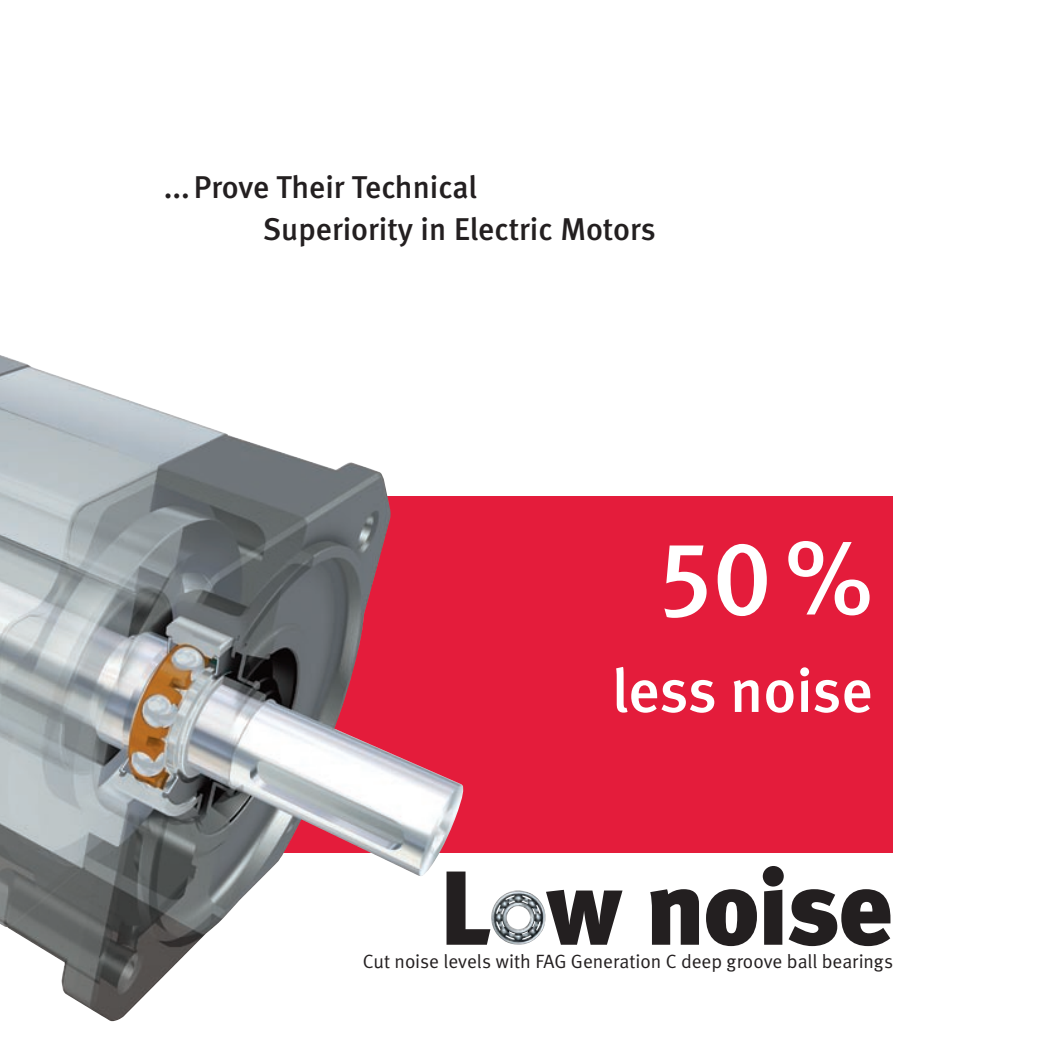
<style>
.page{position:relative;width:1042px;height:1042px;background:#fff}
.page>*{position:absolute;margin:0;border:0;box-sizing:border-box;transform-origin:0 0}
.t1{font:105px "Meta Black CE";letter-spacing:-.015em;color:#231f20}
.t2{font:105px "Meta Medium Expert";color:#fff}
.t3{font:500 61.25px "Meta";letter-spacing:-.005em;color:#fff}
.t4{font:500 31.5px/42px "Meta";color:#231f20}
.t5{font:19.25px "Meta Normal";color:#231f20}
.s1{font-family:"Meta";font-weight:500}
</style>
<div class="page">
<div style="left:0;top:496px;width:893px;height:356px;background:#e41c3b"></div>
<img style="left:491px;top:890px;width:55px;height:55px">
<img style="left:0;top:355px;width:465px;height:666px">
<h3 class="t4" style="left:263px;top:166px;width:394px;text-indent:-99px">...Prove Their Technical<br>Superiority in Electric Motors</h3>
<h1 class="t2" style="left:660px;top:517px;width:214px">50<span class="s1">%</span></h1>
<h2 class="t3" style="left:612px;top:655px;width:262px">less noise</h2>
<h1 class="t1" style="left:440px;top:844px;width:454px">L w noise</h1>
<p class="t5" style="left:363px;top:950px;width:532px">Cut noise levels with FAG Generation C deep groove ball bearings</p>
</div>
